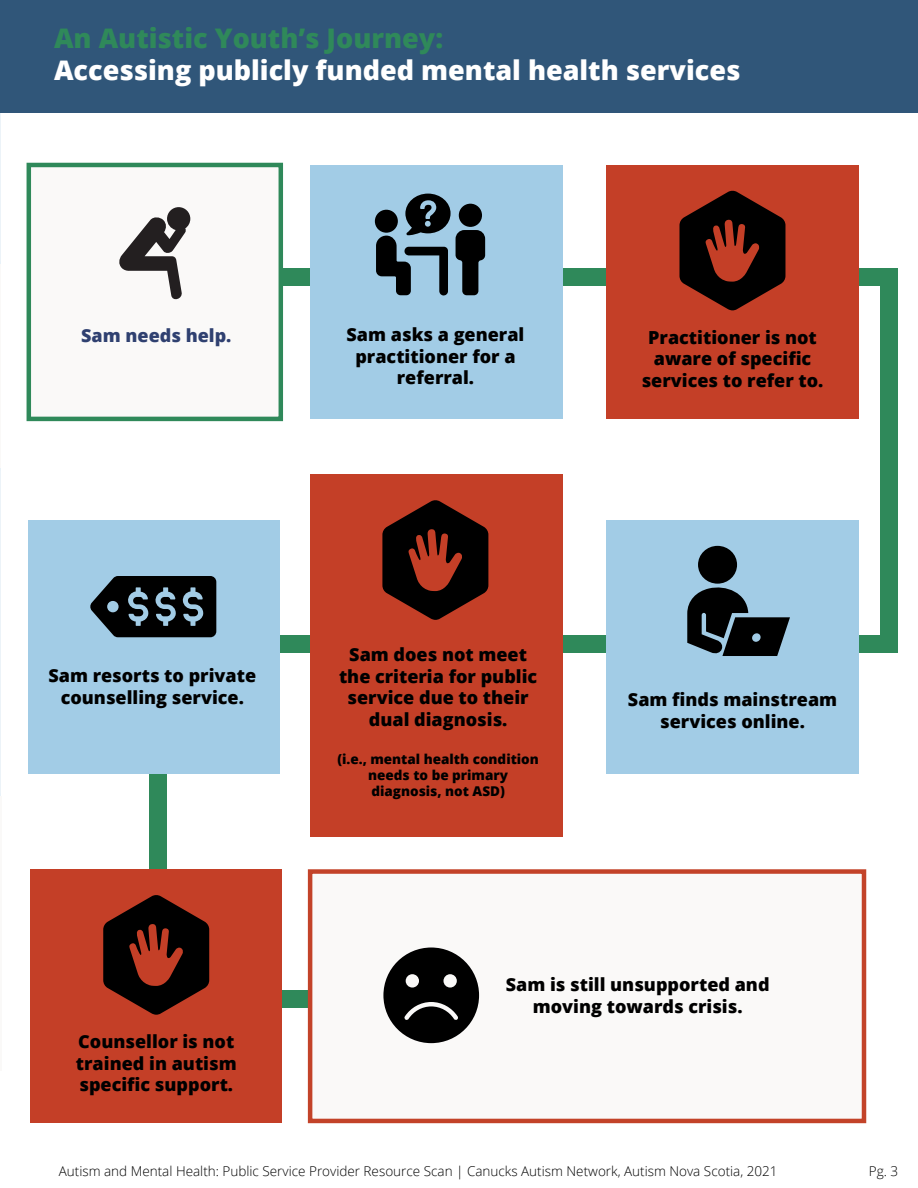
<style>
.page{position:relative;width:918px;height:1188px;background:#fff}
.page>*{position:absolute;margin:0;border:0;box-sizing:border-box;transform-origin:0 0}
.t1{font:800 27px "Open Sans";color:#fff}
.t2{font:800 27px "Open Sans";color:#2f895a}
.t3{font:800 18px/21.6px "Open Sans";color:#000;text-align:center}
.t4{font:800 18px "Open Sans";color:#2f4070}
.t5{font:300 13.5px "Open Sans";color:#000}
.t6{font:800 13.5px/16.2px "Open Sans";color:#000;text-align:center}
.t7{font:700 7.35px "Helvetica Neue";color:#000}
.t8{font:700 6.6px "Helvetica Neue";color:#000}
.t9{font:700 6.3px "Helvetica Neue";color:#000}
</style>
<div class="page">
<hr style="left:0;top:796px;width:2px;height:274px;background:#faf9f8">
<hr style="left:0;top:264px;width:1px;height:203px;background:#faf9f8">
<div style="left:103px;top:990px;width:756px;height:18px;background:#2f895a"></div>
<div style="left:149px;top:667px;width:18px;height:367px;background:#2f895a"></div>
<div style="left:236px;top:268px;width:653px;height:18px;background:#2f895a"></div>
<div style="left:143px;top:635px;width:755px;height:18px;background:#2f895a"></div>
<div style="left:27px;top:163px;width:256px;height:258px;background:#faf9f8;border:4px solid #2f895a"></div>
<div style="left:308px;top:869px;width:558px;height:254px;background:#faf9f8;border:4px solid #c34329"></div>
<div style="left:310px;top:165px;width:252px;height:254px;background:#a2cce6"></div>
<div style="left:607px;top:165px;width:252px;height:254px;background:#c43f27"></div>
<div style="left:0;top:0;width:918px;height:112px;background:#305679"></div>
<svg style="left:376px;top:194px;width:109px;height:102px"></svg>
<svg style="left:383px;top:948px;width:96px;height:95px"></svg>
<svg style="left:680px;top:190px;width:105px;height:120px"></svg>
<div style="left:880px;top:268px;width:18px;height:367px;background:#2f895a"></div>
<div style="left:607px;top:520px;width:252px;height:254px;background:#a2cce6"></div>
<div style="left:698px;top:546px;width:39px;height:38px;background:#000;border-radius:50%"></div>
<svg style="left:687px;top:587px;width:103px;height:69px"></svg>
<div style="left:310px;top:474px;width:252px;height:363px;background:#c43f27"></div>
<svg style="left:382px;top:500px;width:106px;height:120px"></svg>
<div style="left:29px;top:520px;width:251px;height:254px;background:#a2cce6"></div>
<svg style="left:90px;top:576px;width:126px;height:61px"></svg>
<div style="left:30px;top:869px;width:252px;height:254px;background:#c43f27"></div>
<svg style="left:103px;top:895px;width:106px;height:120px"></svg>
<svg style="left:119px;top:207px;width:71px;height:93px"></svg>
<h1 class="t2" style="left:54px;top:18px;width:391px">An Autistic Youth’s Journey:</h1>
<h1 class="t1" style="left:54px;top:50px;width:688px">Accessing publicly funded mental health services</h1>
<p class="t4" style="left:81px;top:322px;width:152px">Sam needs help.</p>
<p class="t3" style="left:347px;top:323px;width:179px">Sam asks a general practitioner for a referral.</p>
<p class="t3" style="left:648px;top:326px;width:170px">Practitioner is not</p>
<p class="t9" style="left:669px;top:332px;width:68px">from the Noun Project</p>
<p class="t3" style="left:642px;top:347px;width:183px">aware of specific services to refer to.</p>
<p class="t3" style="left:48px;top:664px;width:209px">Sam resorts to private counselling service.</p>
<p class="t8" style="left:87px;top:692px;width:71px">from the Noun Project</p>
<p class="t3" style="left:78px;top:1030px;width:158px">Counsellor is not</p>
<p class="t9" style="left:93px;top:1036px;width:68px">from the Noun Project</p>
<p class="t3" style="left:76px;top:1051px;width:162px;text-align:left">trained in autism specific support.</p>
<p class="t3" style="left:339px;top:643px;width:200px">Sam does not meet the criteria for public service due to their dual diagnosis.</p>
<p class="t6" style="left:337px;top:750px;width:203px">(i.e., mental health condition needs to be primary diagnosis, not ASD)</p>
<p class="t7" style="left:665px;top:688px;width:80px">Created by MarshaPIA</p>
<p class="t3" style="left:628px;top:688px;width:211px">Sam finds mainstream</p>
<p class="t7" style="left:665px;top:696px;width:79px">from the Noun Project</p>
<p class="t3" style="left:660px;top:710px;width:146px">services online.</p>
<p class="t3" style="left:506px;top:973px;width:265px">Sam is still unsupported and moving towards crisis.</p>
<p class="t5" style="left:59px;top:1162px;width:720px">Autism and Mental Health: Public Service Provider Resource Scan | Canucks Autism Network, Autism Nova Scotia, 2021</p>
<p class="t5" style="left:869px;top:1162px;width:31px">Pg. 3</p>
</div>
